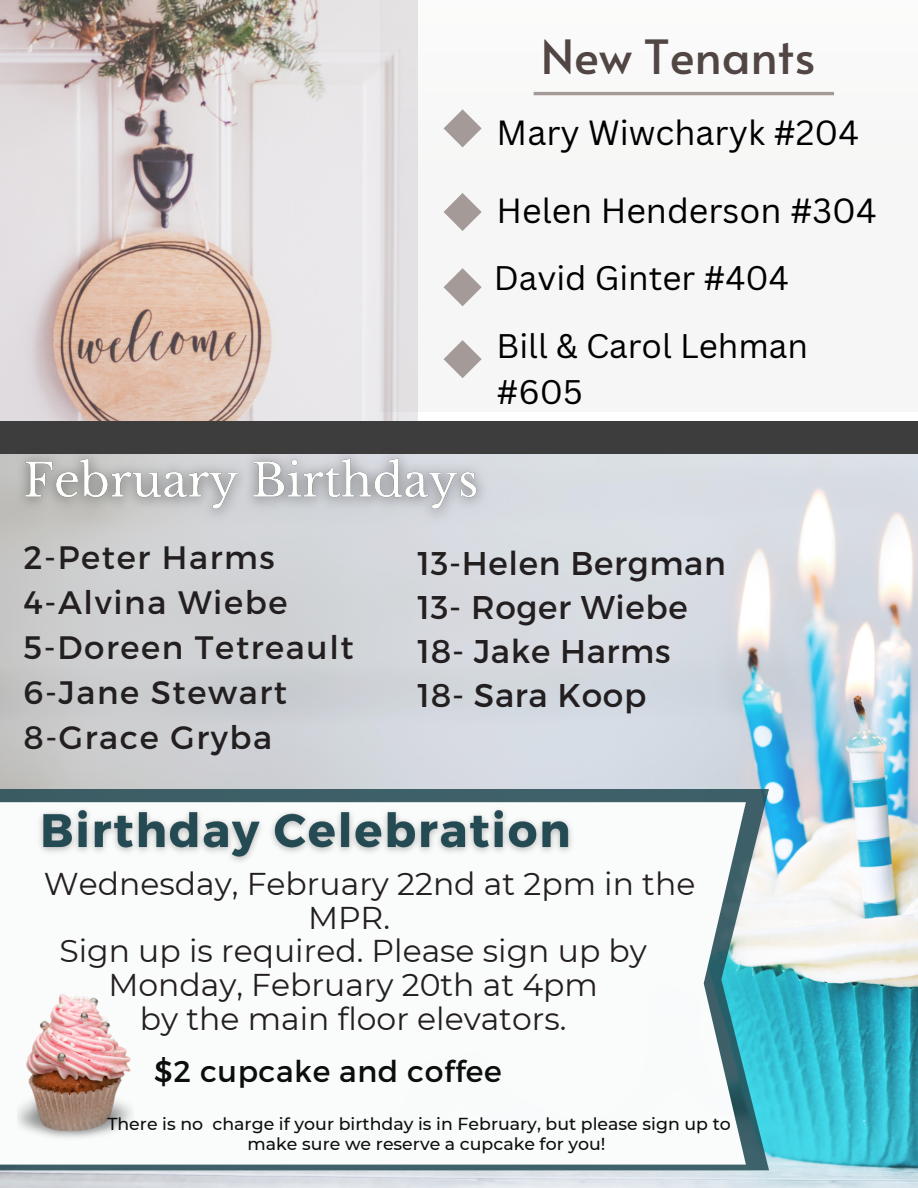
<style>
.page{position:relative;width:918px;height:1188px;background:#fff}
.page>*{position:absolute;margin:0;border:0;box-sizing:border-box;transform-origin:0 0}
.t1{font:47.1px "Alata";color:#524645}
.t2{font:34.05px "Canva Sans";color:#000}
.t3{font:33.15px/67.2px "Canva Sans";color:#000}
.t4{font:32.85px/43.8px "Montserrat";letter-spacing:.02em;color:#231f20}
.t5{font:32.4px/45px "Montserrat";letter-spacing:.05em;color:#231f20}
.t6{font:31.5px "Montserrat";color:#231f20}
.t7{font:30px "Montserrat";letter-spacing:.02em;color:#0c0e0c}
.t8{font:500 17.4px/20.2px "Montserrat";color:#0c0e0c}
</style>
<div class="page">
<img style="left:0;top:454px;width:918px;height:734px">
<svg style="left:0;top:789px;width:769px;height:381px;background:#5b8e97"></svg>
<svg style="left:0;top:802px;width:746px;height:363px"></svg>
<img style="left:18px;top:993px;width:115px;height:150px">
<img style="left:0;top:0;width:418px;height:421px">
<svg style="left:381px;top:0;width:453px;height:412px;fill:#f7f6f6"></svg>
<hr style="left:534px;top:92px;width:300px;height:3px;background:#a49a97">
<svg style="left:444px;top:109px;width:38px;height:38px"></svg>
<svg style="left:444px;top:193px;width:38px;height:38px"></svg>
<svg style="left:444px;top:268px;width:38px;height:38px"></svg>
<div style="left:0;top:421px;width:918px;height:33px;background:#3d3d3d"></div>
<img style="left:3px;top:454px;width:497px;height:78px">
<img style="left:30px;top:793px;width:565px;height:77px">
<svg style="left:444px;top:340px;width:38px;height:38px"></svg>
<h1 class="t1" style="left:541px;top:22px;width:276px">New Tenants</h1>
<p class="t2" style="left:497px;top:108px;width:364px">Mary Wiwcharyk #204</p>
<p class="t2" style="left:497px;top:187px;width:382px">Helen Henderson #304</p>
<p class="t5" style="left:24px;top:533px;width:332px">2-Peter Harms<br>4-Alvina Wiebe<br>5-Doreen Tetreault<br>6-Jane Stewart<br>8-Grace Gryba</p>
<p class="t3" style="left:494px;top:244px;width:316px">David Ginter #404<br>Bill &amp; Carol Lehman</p>
<p class="t3" style="left:497px;top:358px;width:88px">#605</p>
<p class="t4" style="left:418px;top:540px;width:310px">13-Helen Bergman<br>13- Roger Wiebe<br>18- Jake Harms<br>18- Sara Koop</p>
<p class="t6" style="left:44px;top:864px;width:653px">Wednesday, February 22nd at 2pm in the</p>
<p class="t6" style="left:308px;top:898px;width:84px">MPR.</p>
<p class="t6" style="left:59px;top:932px;width:589px">Sign up is required. Please sign up by</p>
<p class="t6" style="left:108px;top:966px;width:491px">Monday, February 20th at 4pm</p>
<p class="t6" style="left:140px;top:999px;width:428px">by the main floor elevators.</p>
<p class="t7" style="left:154px;top:1052px;width:349px">$2 cupcake and coffee</p>
<p class="t8" style="left:248px;top:1114px;width:485px;text-indent:-140px">There is no charge if your birthday is in February, but please sign up to make sure we reserve a cupcake for you!</p>
</div>
